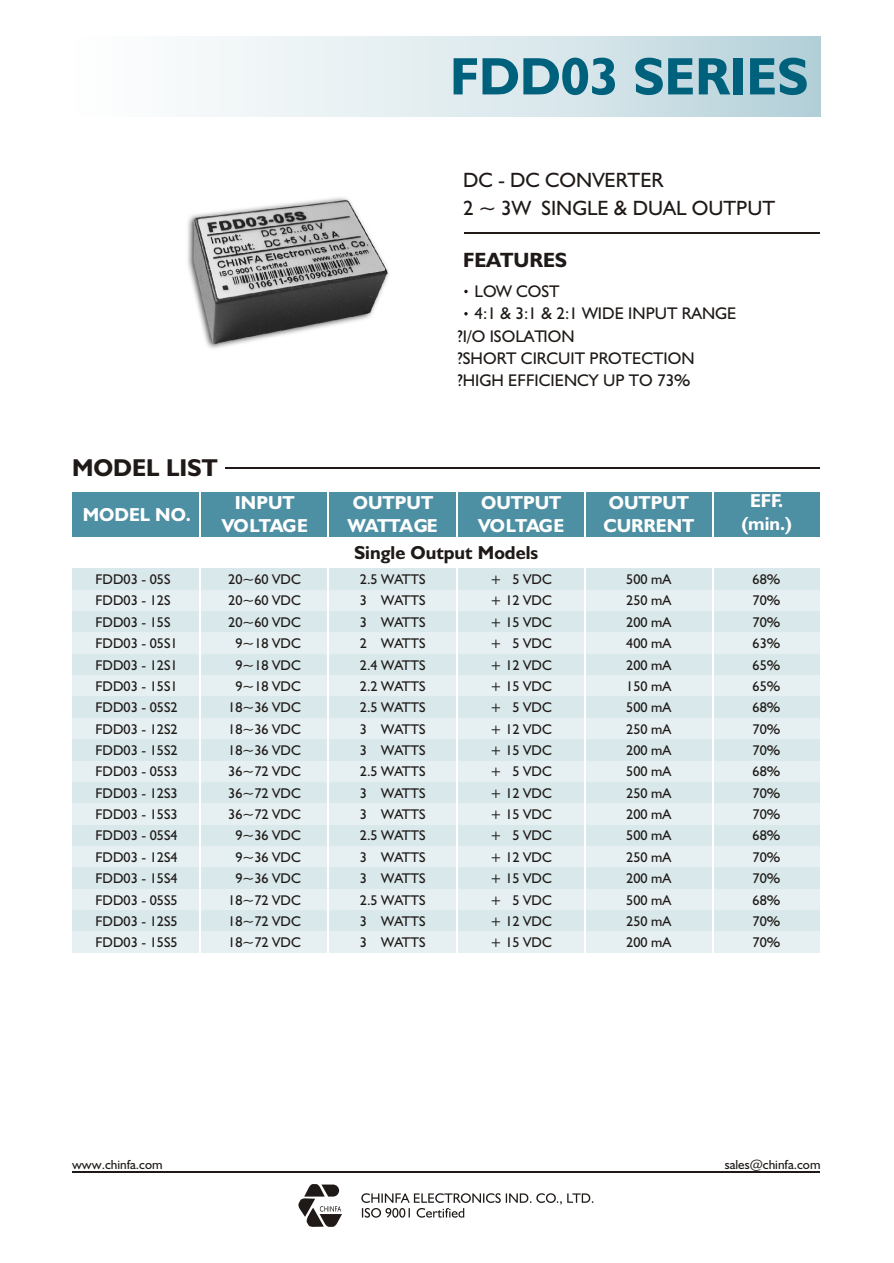
<style>
.page{position:relative;width:894px;height:1263px;background:#fff}
.page>*{position:absolute;margin:0;border:0;box-sizing:border-box;transform-origin:0 0}
.t1{font:700 52.95px "Humanst 521 BT";color:#00617d}
.t2{font:700 24.45px "Humanst 521 BT";color:#1f1a17}
.t3{font:20.7px/28.3px "Humanst 521 BT";color:#1f1a17}
.t4{font:700 20.7px "Humanst 521 BT";color:#1f1a17}
.t5{font:700 18.9px/22.6px "Humanst 521 BT";color:#fff}
.t6{font:700 18.9px "Humanst 521 BT";color:#1f1a17}
.t7{font:16.95px "Humanst 521 BT";color:#1f1a17}
.t8{font:14.1px/21.3px "Humanst 521 BT";color:#1f1a17;text-align:justify}
.t9{font:13.2px "Humanst 521 BT";color:#1f1a17}
</style>
<div class="page">
<hr style="left:72px;top:1172px;width:748px;height:1px;background:#1f1a17">
<hr style="left:465px;top:232px;width:355px;height:2px;background:#1f1a17">
<svg style="left:464px;top:290px;width:4px;height:3px"></svg>
<svg style="left:464px;top:312px;width:4px;height:3px"></svg>
<hr style="left:225px;top:467px;width:595px;height:1px;background:#1f1a17">
<div style="left:72px;top:492px;width:748px;height:45px;background:#4d8fa3"></div>
<div style="left:72px;top:569px;width:748px;height:21px;background:#d9e8eb"></div>
<div style="left:72px;top:590px;width:748px;height:21px;background:#e6f0f2"></div>
<div style="left:72px;top:611px;width:748px;height:22px;background:#d9e8eb"></div>
<div style="left:72px;top:633px;width:748px;height:21px;background:#e6f0f2"></div>
<div style="left:72px;top:654px;width:748px;height:21px;background:#d9e8eb"></div>
<div style="left:72px;top:675px;width:748px;height:22px;background:#e6f0f2"></div>
<div style="left:72px;top:697px;width:748px;height:21px;background:#d9e8eb"></div>
<div style="left:72px;top:718px;width:748px;height:22px;background:#e6f0f2"></div>
<div style="left:72px;top:740px;width:748px;height:21px;background:#d9e8eb"></div>
<div style="left:72px;top:761px;width:748px;height:21px;background:#e6f0f2"></div>
<div style="left:72px;top:782px;width:748px;height:22px;background:#d9e8eb"></div>
<div style="left:72px;top:804px;width:748px;height:21px;background:#e6f0f2"></div>
<div style="left:72px;top:825px;width:748px;height:21px;background:#d9e8eb"></div>
<div style="left:72px;top:846px;width:748px;height:22px;background:#e6f0f2"></div>
<div style="left:72px;top:868px;width:748px;height:21px;background:#d9e8eb"></div>
<div style="left:72px;top:889px;width:748px;height:21px;background:#e6f0f2"></div>
<div style="left:72px;top:910px;width:748px;height:22px;background:#d9e8eb"></div>
<div style="left:72px;top:932px;width:748px;height:21px;background:#e6f0f2"></div>
<hr style="left:200px;top:487px;width:1px;height:474px;background:#fff">
<hr style="left:328px;top:487px;width:1px;height:474px;background:#fff">
<hr style="left:456px;top:487px;width:1px;height:472px;background:#fff">
<hr style="left:584px;top:487px;width:1px;height:472px;background:#fff">
<hr style="left:712px;top:487px;width:2px;height:472px;background:#fff">
<img style="left:187px;top:197px;width:202px;height:152px">
<svg style="left:298px;top:1184px;width:44px;height:43px"></svg>
<svg style="left:361px;top:1193px;width:232px;height:25px"></svg>
<h1 class="t1" style="left:450px;top:54px;width:360px">FDD03 SERIES</h1>
<h3 class="t3" style="left:463px;top:167px;width:314px">DC - DC CONVERTER<br>2 ~ 3W SINGLE &amp; DUAL OUTPUT</h3>
<h3 class="t4" style="left:463px;top:251px;width:106px">FEATURES</h3>
<p class="t7" style="left:475px;top:284px;width:87px">LOW COST</p>
<p class="t7" style="left:475px;top:306px;width:263px">4:1 &amp; 3:1 &amp; 2:1 WIDE INPUT RANGE</p>
<p class="t7" style="left:458px;top:329px;width:119px">?I/O ISOLATION</p>
<p class="t7" style="left:458px;top:351px;width:239px">?SHORT CIRCUIT PROTECTION</p>
<p class="t7" style="left:458px;top:373px;width:235px">?HIGH EFFICIENCY UP TO 73%</p>
<h2 class="t2" style="left:72px;top:458px;width:147px">MODEL LIST</h2>
<h3 class="t5" style="left:83px;top:505px;width:110px">MODEL NO.</h3>
<h3 class="t5" style="left:222px;top:493px;width:88px;text-align:center">INPUT<br>VOLTAGE</h3>
<h3 class="t5" style="left:347px;top:493px;width:92px">OUTPUT<br>WATTAGE</h3>
<h3 class="t5" style="left:478px;top:493px;width:88px">OUTPUT<br>VOLTAGE</h3>
<h3 class="t5" style="left:604px;top:493px;width:92px">OUTPUT<br>CURRENT</h3>
<h3 class="t5" style="left:741px;top:491px;width:52px;text-align:center">EFF. (min.)</h3>
<h3 class="t6" style="left:354px;top:545px;width:186px">Single Output Models</h3>
<p class="t8" style="left:96px;top:570px;width:84px;text-align:left">FDD03 - 05S<br>FDD03 - 12S<br>FDD03 - 15S<br>FDD03 - 05S1<br>FDD03 - 12S1<br>FDD03 - 15S1<br>FDD03 - 05S2<br>FDD03 - 12S2<br>FDD03 - 15S2<br>FDD03 - 05S3<br>FDD03 - 12S3<br>FDD03 - 15S3<br>FDD03 - 05S4<br>FDD03 - 12S4<br>FDD03 - 15S4<br>FDD03 - 05S5<br>FDD03 - 12S5<br>FDD03 - 15S5</p>
<p class="t8" style="left:228px;top:570px;width:74px;text-align:center">20~60 VDC<br>20~60 VDC<br>20~60 VDC<br>9~18 VDC<br>9~18 VDC<br>9~18 VDC<br>18~36 VDC<br>18~36 VDC<br>18~36 VDC<br>36~72 VDC<br>36~72 VDC<br>36~72 VDC<br>9~36 VDC<br>9~36 VDC<br>9~36 VDC<br>18~72 VDC<br>18~72 VDC<br>18~72 VDC</p>
<p class="t8" style="left:360px;top:570px;width:67px">2.5 WATTS 3 WATTS 3 WATTS 2 WATTS 2.4 WATTS 2.2 WATTS 2.5 WATTS 3 WATTS 3 WATTS 2.5 WATTS 3 WATTS 3 WATTS 2.5 WATTS 3 WATTS 3 WATTS 2.5 WATTS 3 WATTS 3 WATTS</p>
<p class="t8" style="left:490px;top:570px;width:63px">+ 5 VDC + 12 VDC + 15 VDC + 5 VDC + 12 VDC + 15 VDC + 5 VDC + 12 VDC + 15 VDC + 5 VDC + 12 VDC + 15 VDC + 5 VDC + 12 VDC + 15 VDC + 5 VDC + 12 VDC + 15 VDC</p>
<p class="t8" style="left:626px;top:570px;width:46px">500 mA 250 mA 200 mA 400 mA 200 mA 150 mA 500 mA 250 mA 200 mA 500 mA 250 mA 200 mA 500 mA 250 mA 200 mA 500 mA 250 mA 200 mA</p>
<p class="t8" style="left:753px;top:570px;width:29px">68% 70% 70% 63% 65% 65% 68% 70% 70% 68% 70% 70% 68% 70% 70% 68% 70% 70%</p>
<p class="t9" style="left:72px;top:1159px;width:92px">www.chinfa.com</p>
<p class="t9" style="left:725px;top:1159px;width:97px">sales@chinfa.com</p>
</div>
